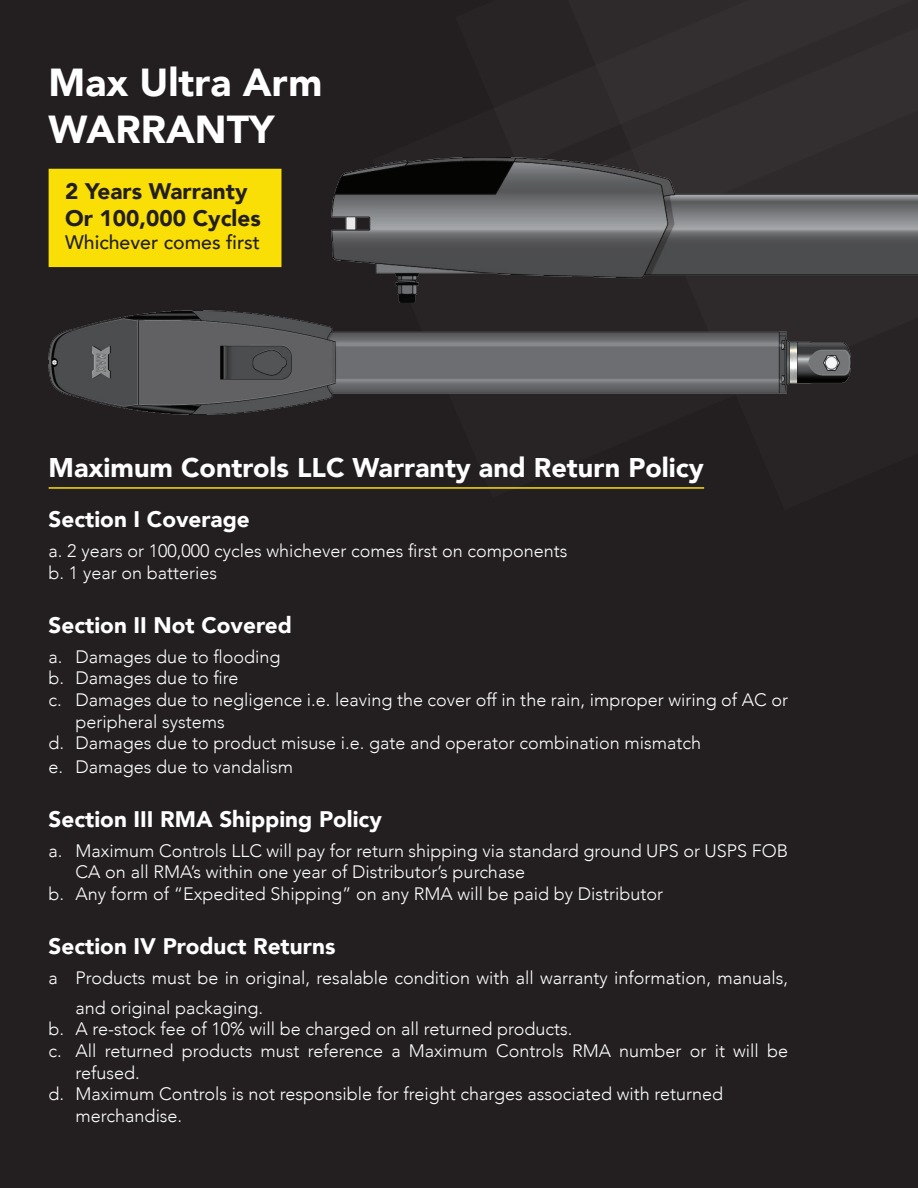
<style>
.page{position:relative;width:918px;height:1188px;background:#231f20}
.page>*{position:absolute;margin:0;border:0;box-sizing:border-box;transform-origin:0 0}
.t1{font:900 39px/46.8px "Avenir";color:#fff}
.t2{font:900 27px "Avenir";color:#fff}
.t3{font:900 22.5px "Avenir";color:#fff}
.t4{font:900 22.5px/27px "Avenir";color:#231f20}
.t5{font:500 19.5px "Avenir";color:#231f20}
.t6{font:300 18px/21.6px "Avenir";color:#fff}
</style>
<div class="page">
<svg style="left:697px;top:303px;width:221px;height:186px"></svg>
<div style="left:494px;top:0;width:424px;height:157px;background:#2e2a2b"></div>
<div style="left:49px;top:169px;width:232px;height:98px;background:#fadf07"></div>
<img style="left:331px;top:157px;width:587px;height:146px">
<hr style="left:49px;top:487px;width:655px;height:2px;background:#fadf07">
<img style="left:49px;top:311px;width:801px;height:103px">
<h1 class="t1" style="left:49px;top:58px;width:275px">Max Ultra Arm<br>WARRANTY</h1>
<p class="t4" style="left:65px;top:177px;width:197px">2 Years Warranty<br>Or 100,000 Cycles</p>
<p class="t5" style="left:65px;top:225px;width:197px">Whichever comes first</p>
<h2 class="t2" style="left:49px;top:445px;width:657px">Maximum Controls LLC Warranty and Return Policy</h2>
<p class="t3" style="left:49px;top:500px;width:203px">Section I Coverage</p>
<p class="t6" style="left:49px;top:540px;width:520px">a. 2 years or 100,000 cycles whichever comes first on components b. 1 year on batteries</p>
<p class="t3" style="left:49px;top:606px;width:245px">Section II Not Covered</p>
<p class="t6" style="left:49px;top:646px;width:233px">a. Damages due to flooding</p>
<p class="t6" style="left:49px;top:668px;width:191px">b. Damages due to fire</p>
<p class="t6" style="left:49px;top:689px;width:741px">c. Damages due to negligence i.e. leaving the cover off in the rain, improper wiring of AC or</p>
<p class="t6" style="left:76px;top:711px;width:151px">peripheral systems</p>
<p class="t6" style="left:49px;top:732px;width:654px">d. Damages due to product misuse i.e. gate and operator combination mismatch</p>
<p class="t6" style="left:49px;top:756px;width:246px">e. Damages due to vandalism</p>
<p class="t3" style="left:49px;top:800px;width:335px">Section III RMA Shipping Policy</p>
<p class="t6" style="left:49px;top:840px;width:741px">a. Maximum Controls LLC will pay for return shipping via standard ground UPS or USPS FOB</p>
<p class="t6" style="left:76px;top:861px;width:451px">CA on all RMA’s within one year of Distributor’s purchase</p>
<p class="t6" style="left:49px;top:883px;width:616px">b. Any form of “Expedited Shipping” on any RMA will be paid by Distributor</p>
<p class="t3" style="left:49px;top:927px;width:289px">Section IV Product Returns</p>
<p class="t6" style="left:76px;top:963px;width:714px;line-height:30px;text-indent:-27px">a Products must be in original, resalable condition with all warranty information, manuals, and original packaging.</p>
<p class="t6" style="left:49px;top:1019px;width:525px">b. A re-stock fee of 10% will be charged on all returned products.</p>
<p class="t6" style="left:49px;top:1040px;width:741px">c. All returned products must reference a Maximum Controls RMA number or it will be</p>
<p class="t6" style="left:76px;top:1062px;width:66px">refused.</p>
<p class="t6" style="left:49px;top:1083px;width:676px">d. Maximum Controls is not responsible for freight charges associated with returned</p>
<p class="t6" style="left:76px;top:1105px;width:108px">merchandise.</p>
</div>
